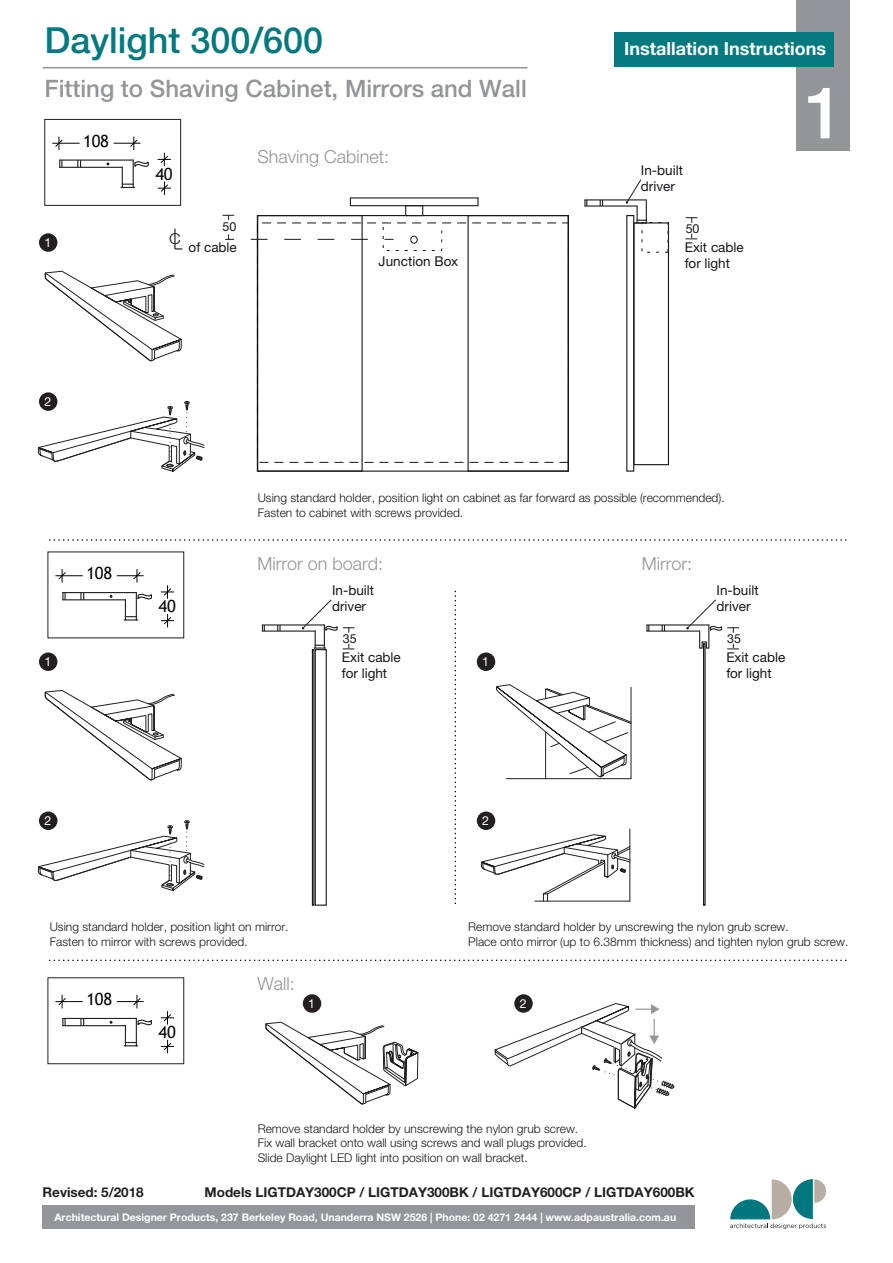
<style>
.page{position:relative;width:893px;height:1263px;background:#fff}
.page>*{position:absolute;margin:0;border:0;box-sizing:border-box;transform-origin:0 0}
.t1{font:500 72px "Helvetica Neue LT Pro";color:#fff}
.t2{font:500 36px "Helvetica Neue LT Pro";color:#04797f}
.t3{font:500 24px "Helvetica Neue LT Pro";color:#939598}
.t4{font:700 18px "Helvetica Neue LT Pro";color:#fff}
.t5{font:300 18px "Helvetica Neue LT Pro";color:#939598}
.t6{font:16.8px "Trebuchet MS";letter-spacing:-.01em;color:#050504}
.t7{font:300 14.85px "Helvetica Neue LT Pro";color:#18151a;scale:1.11 1}
.t8{font:13.5px/16.2px "Helvetica Neue LT Pro";color:#18151a}
.t9{font:700 13.5px "Helvetica Neue LT Pro";color:#231f20}
.t10{font:12.45px "Helvetica Neue LT Pro";color:#18151a}
.t11{font:12.45px "Helvetica Neue LT Pro";color:#fff}
.t12{font:300 12px/14.4px "Helvetica Neue LT Pro";color:#18151a}
.t13{font:700 10.5px "Helvetica Neue LT Pro";color:#fff}
</style>
<div class="page">
<div style="left:39px;top:233px;width:18px;height:19px;background:#231f20;border-radius:50%"></div>
<div style="left:43px;top:1205px;width:652px;height:23px;background:#939598"></div>
<hr style="left:43px;top:67px;width:485px;height:1px;background:#939598">
<div style="left:796px;top:1px;width:54px;height:150px;background:#939598"></div>
<div style="left:614px;top:32px;width:220px;height:35px;background:#04797f"></div>
<svg style="left:50px;top:539px;width:797px;height:2px"></svg>
<svg style="left:50px;top:959px;width:797px;height:2px"></svg>
<svg style="left:455px;top:591px;width:1px;height:314px"></svg>
<div style="left:257px;top:215px;width:106px;height:257px;border:1px solid #18151a"></div>
<div style="left:468px;top:215px;width:101px;height:257px;border:1px solid #18151a"></div>
<div style="left:257px;top:223px;width:312px;height:240px;border:1px dashed #18151a"></div>
<svg style="left:223px;top:215px;width:11px;height:5px"></svg>
<svg style="left:174px;top:229px;width:8px;height:20px"></svg>
<svg style="left:225px;top:234px;width:9px;height:6px"></svg>
<svg style="left:251px;top:239px;width:117px;height:1px"></svg>
<svg style="left:383px;top:222px;width:59px;height:29px"></svg>
<div style="left:39px;top:392px;width:18px;height:19px;background:#231f20;border-radius:50%"></div>
<div style="left:315px;top:649px;width:12px;height:257px;border:1px solid #18151a"></div>
<div style="left:312px;top:649px;width:2px;height:257px;border:1px solid #18151a"></div>
<svg style="left:262px;top:625px;width:3px;height:5px"></svg>
<svg style="left:277px;top:625px;width:4px;height:5px"></svg>
<hr style="left:262px;top:630px;width:53px;height:2px;background:#231f20">
<hr style="left:262px;top:624px;width:62px;height:1px;background:#231f20">
<div style="left:350px;top:197px;width:129px;height:9px;border:1px solid #231f20"></div>
<div style="left:405px;top:205px;width:18px;height:11px;border:1px solid #231f20"></div>
<svg style="left:730px;top:1179px;width:96px;height:50px"></svg>
<svg style="left:302px;top:599px;width:52px;height:51px"></svg>
<div style="left:703px;top:643px;width:3px;height:263px;border:1px solid #18151a"></div>
<svg style="left:646px;top:625px;width:3px;height:5px"></svg>
<svg style="left:662px;top:625px;width:3px;height:5px"></svg>
<hr style="left:646px;top:630px;width:54px;height:2px;background:#231f20">
<hr style="left:646px;top:624px;width:63px;height:1px;background:#231f20">
<div style="left:633px;top:222px;width:36px;height:243px;border:1px solid #18151a"></div>
<div style="left:626px;top:215px;width:8px;height:257px;border:1px solid #18151a"></div>
<svg style="left:686px;top:217px;width:11px;height:6px"></svg>
<svg style="left:686px;top:234px;width:11px;height:6px"></svg>
<svg style="left:584px;top:200px;width:3px;height:5px"></svg>
<svg style="left:600px;top:200px;width:3px;height:5px"></svg>
<hr style="left:584px;top:205px;width:54px;height:2px;background:#231f20">
<hr style="left:584px;top:199px;width:63px;height:1px;background:#231f20">
<svg style="left:625px;top:179px;width:22px;height:45px"></svg>
<svg style="left:686px;top:599px;width:53px;height:51px"></svg>
<svg style="left:45px;top:270px;width:137px;height:92px"></svg>
<svg style="left:37px;top:401px;width:168px;height:71px"></svg>
<div style="left:39px;top:652px;width:18px;height:19px;background:#231f20;border-radius:50%"></div>
<div style="left:39px;top:811px;width:18px;height:19px;background:#231f20;border-radius:50%"></div>
<div style="left:514px;top:994px;width:19px;height:19px;background:#231f20;border-radius:50%"></div>
<div style="left:477px;top:652px;width:18px;height:19px;background:#231f20;border-radius:50%"></div>
<div style="left:477px;top:811px;width:18px;height:19px;background:#231f20;border-radius:50%"></div>
<svg style="left:45px;top:690px;width:137px;height:91px"></svg>
<svg style="left:37px;top:820px;width:168px;height:71px"></svg>
<hr style="left:545px;top:732px;width:1px;height:47px;background:#231f20">
<svg style="left:496px;top:684px;width:135px;height:93px"></svg>
<hr style="left:631px;top:687px;width:1px;height:92px;background:#231f20">
<hr style="left:506px;top:778px;width:125px;height:1px;background:#231f20">
<hr style="left:535px;top:901px;width:95px;height:1px;background:#231f20">
<hr style="left:629px;top:829px;width:1px;height:72px;background:#231f20">
<svg style="left:481px;top:834px;width:150px;height:67px"></svg>
<svg style="left:265px;top:995px;width:154px;height:110px"></svg>
<svg style="left:494px;top:1003px;width:181px;height:226px"></svg>
<svg style="left:59px;top:161px;width:3px;height:6px"></svg>
<svg style="left:77px;top:161px;width:4px;height:6px"></svg>
<hr style="left:59px;top:167px;width:63px;height:1px;background:#231f20">
<hr style="left:59px;top:159px;width:74px;height:2px;background:#231f20">
<svg style="left:121px;top:159px;width:28px;height:29px"></svg>
<svg style="left:52px;top:137px;width:28px;height:13px"></svg>
<svg style="left:114px;top:137px;width:26px;height:13px"></svg>
<svg style="left:158px;top:153px;width:13px;height:13px"></svg>
<svg style="left:158px;top:181px;width:13px;height:14px"></svg>
<div style="left:44px;top:119px;width:137px;height:87px;border:1px solid #231f20"></div>
<svg style="left:62px;top:593px;width:4px;height:6px"></svg>
<svg style="left:80px;top:593px;width:4px;height:6px"></svg>
<hr style="left:62px;top:599px;width:63px;height:1px;background:#231f20">
<hr style="left:62px;top:592px;width:74px;height:1px;background:#231f20">
<svg style="left:124px;top:592px;width:28px;height:28px"></svg>
<svg style="left:55px;top:569px;width:28px;height:13px"></svg>
<svg style="left:117px;top:569px;width:27px;height:13px"></svg>
<svg style="left:161px;top:585px;width:13px;height:14px"></svg>
<svg style="left:161px;top:614px;width:13px;height:13px"></svg>
<svg style="left:62px;top:1019px;width:4px;height:6px"></svg>
<svg style="left:80px;top:1019px;width:4px;height:6px"></svg>
<hr style="left:62px;top:1025px;width:63px;height:1px;background:#231f20">
<hr style="left:62px;top:1018px;width:74px;height:1px;background:#231f20">
<svg style="left:124px;top:1018px;width:28px;height:28px"></svg>
<svg style="left:55px;top:995px;width:28px;height:13px"></svg>
<svg style="left:117px;top:995px;width:27px;height:13px"></svg>
<svg style="left:161px;top:1011px;width:13px;height:13px"></svg>
<svg style="left:161px;top:1040px;width:13px;height:13px"></svg>
<div style="left:48px;top:977px;width:136px;height:87px;border:1px solid #231f20"></div>
<h2 class="t2" style="left:44px;top:19px;width:280px">Daylight 300/600</h2>
<h3 class="t3" style="left:44px;top:74px;width:484px">Fitting to Shaving Cabinet, Mirrors and Wall</h3>
<h3 class="t6" style="left:83px;top:131px;width:27px">108</h3>
<p class="t11" style="left:44px;top:235px;width:8px">1</p>
<h3 class="t6" style="left:155px;top:164px;width:19px">40</h3>
<p class="t7" style="left:169px;top:230px;width:12px">C</p>
<p class="t10" style="left:223px;top:219px;width:15px">50</p>
<p class="t8" style="left:189px;top:239px;width:50px">of cable</p>
<h3 class="t5" style="left:257px;top:146px;width:133px">Shaving Cabinet:</h3>
<p class="t8" style="left:379px;top:253px;width:81px">Junction Box</p>
<p class="t11" style="left:44px;top:394px;width:8px">2</p>
<h3 class="t4" style="left:622px;top:38px;width:205px">Gener l Installation info</h3>
<h3 class="t4" style="left:624px;top:38px;width:203px">Installation Instructions</h3>
<p class="t8" style="left:641px;top:162px;width:44px">In-built driver</p>
<p class="t10" style="left:686px;top:221px;width:15px">50</p>
<p class="t8" style="left:685px;top:239px;width:60px">Exit cable for light</p>
<h1 class="t1" style="left:804px;top:70px;width:42px">1</h1>
<p class="t11" style="left:44px;top:654px;width:8px">1</p>
<h3 class="t6" style="left:86px;top:563px;width:27px">108</h3>
<h3 class="t6" style="left:158px;top:596px;width:19px">40</h3>
<p class="t11" style="left:44px;top:813px;width:8px">2</p>
<p class="t12" style="left:258px;top:490px;width:468px">Using standard holder, position light on cabinet as far forward as possible (recommended).<br>Fasten to cabinet with screws provided.</p>
<h3 class="t5" style="left:257px;top:553px;width:127px">Mirror on board:</h3>
<h3 class="t5" style="left:642px;top:553px;width:52px">Mirror:</h3>
<p class="t8" style="left:332px;top:582px;width:44px">In-built driver</p>
<p class="t8" style="left:717px;top:582px;width:44px">In-built driver</p>
<p class="t10" style="left:343px;top:631px;width:15px">35</p>
<p class="t8" style="left:342px;top:649px;width:60px">Exit cable for light</p>
<p class="t11" style="left:482px;top:654px;width:8px">1</p>
<p class="t10" style="left:727px;top:631px;width:15px">35</p>
<p class="t8" style="left:726px;top:649px;width:60px">Exit cable for light</p>
<p class="t11" style="left:482px;top:813px;width:8px">2</p>
<p class="t12" style="left:50px;top:919px;width:240px">Using standard holder, position light on mirror.<br>Fasten to mirror with screws provided.</p>
<p class="t12" style="left:468px;top:919px;width:382px">Remove standard holder by unscrewing the nylon grub screw.<br>Place onto mirror (up to 6.38mm thickness) and tighten nylon grub screw.</p>
<h3 class="t6" style="left:86px;top:989px;width:27px">108</h3>
<h3 class="t6" style="left:158px;top:1022px;width:19px">40</h3>
<h3 class="t5" style="left:257px;top:972px;width:39px">Wall:</h3>
<p class="t11" style="left:308px;top:996px;width:8px">1</p>
<p class="t11" style="left:520px;top:996px;width:8px">2</p>
<p class="t12" style="left:258px;top:1121px;width:330px">Remove standard holder by unscrewing the nylon grub screw.<br>Fix wall bracket onto wall using screws and wall plugs provided.<br>Slide Daylight LED light into position on wall bracket.</p>
<p class="t9" style="left:43px;top:1183px;width:103px">Revised: 5/2018</p>
<p class="t9" style="left:205px;top:1183px;width:492px">Models LIGTDAY300CP / LIGTDAY300BK / LIGTDAY600CP / LIGTDAY600BK</p>
<p class="t13" style="left:54px;top:1210px;width:623px">Architectural Designer Products, 237 Berkeley Road, Unanderra NSW 2526 | Phone: 02 4271 2444 | www.adpaustralia.com.au</p>
</div>
